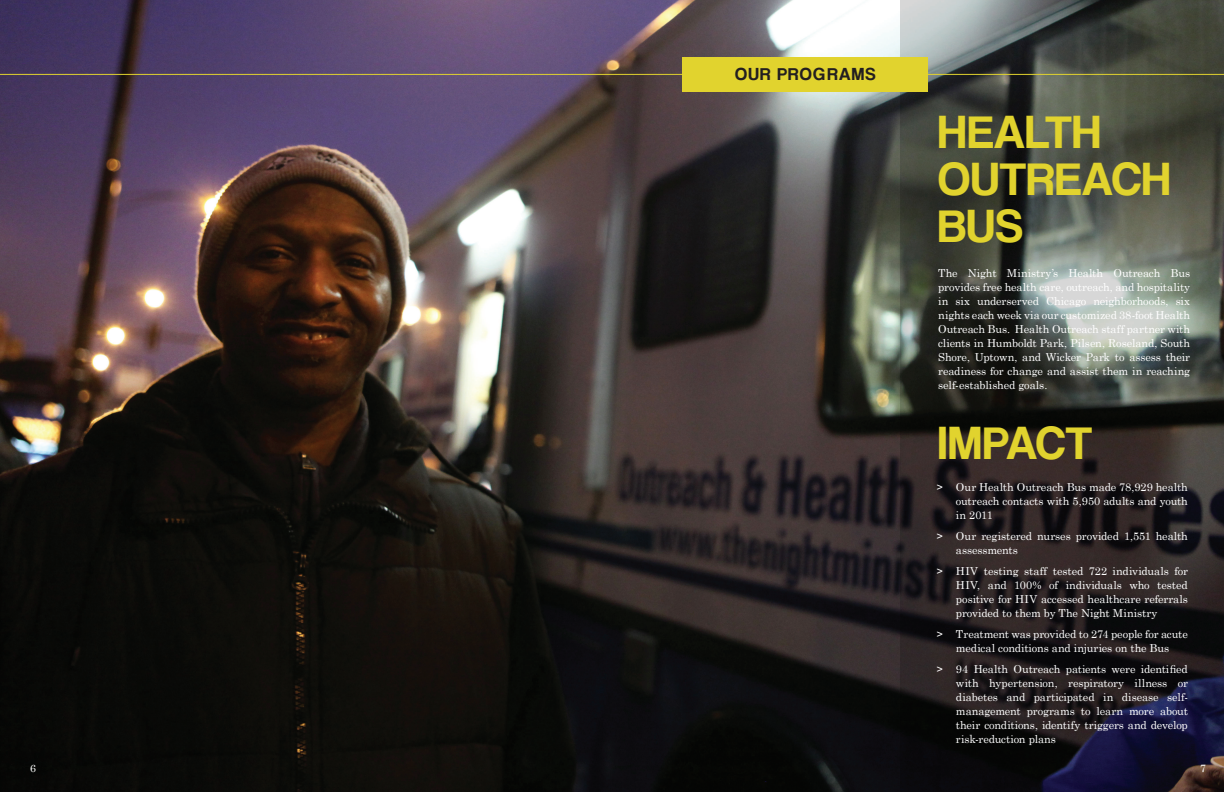
<style>
.page{position:relative;width:1224px;height:792px;background:#fff}
.page>*{position:absolute;margin:0;border:0;box-sizing:border-box;transform-origin:0 0}
.t1{font:48px/47px "Coolvetica Rg";letter-spacing:.02em;color:#e1d32e}
.t2{font:18px "Coolvetica Rg";letter-spacing:.07em;color:#231f20}
.t3{font:11px/14px "Century Schoolbook";letter-spacing:-.01em;color:#fff;text-align:justify}
.t4{font:10.5px "Century Schoolbook";color:#fff}
.s1{font-family:"Gill Sans";font-stretch:condensed}
</style>
<div class="page">
<img style="left:0;top:0;width:900px;height:792px">
<svg style="left:900px;top:0;width:324px;height:792px;background:#393937"></svg>
<hr style="left:0;top:74px;width:1224px;height:1px;background:#e1d32e">
<div style="left:682px;top:57px;width:246px;height:35px;background:#e1d32e"></div>
<h2 class="t2" style="left:735px;top:64px;width:142px">OUR PROGRAMS</h2>
<h1 class="t1" style="left:938px;top:108px;width:57px">HEALTH<br>OUTREACH<br>BUS</h1>
<p class="t3" style="left:938px;top:265px;width:254px">The Night Ministry’s Health Outreach Bus provides free health care, outreach, and hospitality in six underserved Chicago neighborhoods, six nights each week via our customized 38-foot Health Outreach Bus. Health Outreach staff partner with clients in Humboldt Park, Pilsen, Roseland, South Shore, Uptown, and Wicker Park to assess their readiness for change and assist them in reaching self-established goals.</p>
<h1 class="t1" style="left:938px;top:419px;width:156px">IMPACT</h1>
<p class="t3" style="left:956px;top:479px;width:234px;text-indent:-20px"><span class="s1">&gt;</span> Our Health Outreach Bus made 78,929 health outreach contacts with 5,950 adults and youth in 2011</p>
<p class="t3" style="left:956px;top:528px;width:234px;text-indent:-20px"><span class="s1">&gt;</span> Our registered nurses provided 1,551 health assessments</p>
<p class="t3" style="left:956px;top:563px;width:233px;text-indent:-20px"><span class="s1">&gt;</span> HIV testing staff tested 722 individuals for HIV, and 100% of individuals who tested positive for HIV accessed healthcare referrals provided to them by The Night Ministry</p>
<p class="t3" style="left:936px;top:626px;width:253px;text-align:center"><span class="s1">&gt;</span> Treatment was provided to 274 people for acute medical conditions and injuries on the Bus</p>
<p class="t3" style="left:956px;top:661px;width:234px;text-indent:-20px"><span class="s1">&gt;</span> 94 Health Outreach patients were identified with hypertension, respiratory illness or diabetes and participated in disease self&shy;management programs to learn more about their conditions, identify triggers and develop risk-reduction plans</p>
<p class="t4" style="left:30px;top:759px;width:7px">6</p>
<p class="t4" style="left:1200px;top:759px;width:7px">7</p>
</div>
